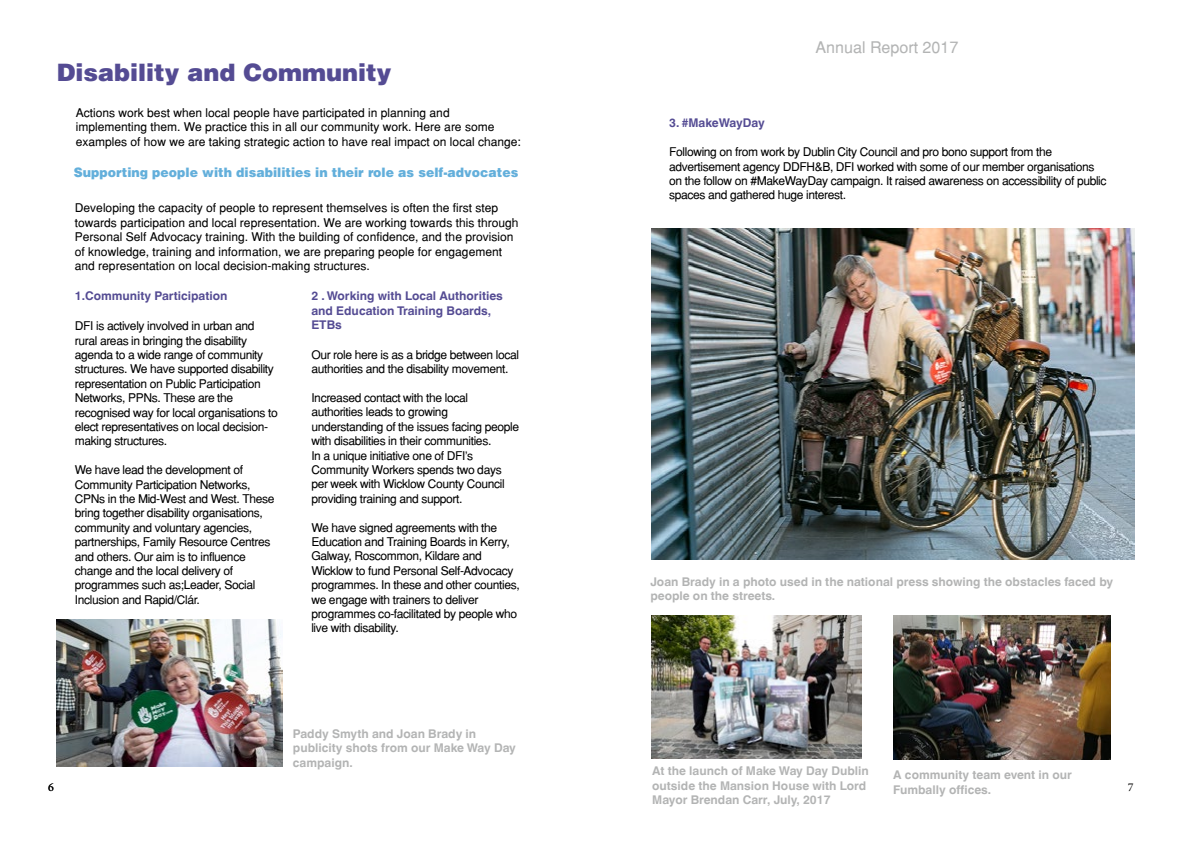
<style>
.page{position:relative;width:1191px;height:842px;background:#fff}
.page>*{position:absolute;margin:0;border:0;box-sizing:border-box;transform-origin:0 0}
.t1{font:900 24px "Helvetica";color:#544b93}
.t2{font:16px "Helvetica";color:#b3b4b4}
.t3{font:900 13px "Helvetica";color:#63afdb;scale:.96 1}
.t4{font:12px/14.4px "Helvetica";letter-spacing:-.03em;color:#000}
.t5{font:12px/14.4px "Helvetica";color:#000}
.t6{font:700 12px/14.4px "Helvetica World";color:#b3b4b4}
.t7{font:700 12px/14.4px "Helvetica World";color:#544b93}
.t8{font:12px "Minion Pro";color:#000}
</style>
<div class="page">
<img style="left:57px;top:619px;width:225px;height:147px">
<img style="left:652px;top:228px;width:482px;height:332px">
<img style="left:652px;top:616px;width:209px;height:142px">
<img style="left:893px;top:616px;width:217px;height:143px">
<h1 class="t1" style="left:57px;top:56px;width:336px">Disability and Community</h1>
<p class="t5" style="left:76px;top:105px;width:447px">Actions work best when local people have participated in planning and implementing them. We practice this in all our community work. Here are some examples of how we are taking strategic action to have real impact on local change:</p>
<p class="t3" style="left:74px;top:164px;width:464px">Supporting people with disabilities in their role as self-advocates</p>
<p class="t5" style="left:75px;top:201px;width:445px">Developing the capacity of people to represent themselves is often the first step towards participation and local representation. We are working towards this through Personal Self Advocacy training. With the building of confidence, and the provision of knowledge, training and information, we are preparing people for engagement and representation on local decision-making structures.</p>
<p class="t7" style="left:75px;top:289px;width:154px">1.Community Participation</p>
<p class="t4" style="left:75px;top:318px;width:204px">DFI is actively involved in urban and rural areas in bringing the disability agenda to a wide range of community structures. We have supported disability representation on Public Participation Networks, PPNs. These are the recognised way for local organisations to elect representatives on local decision&shy;making structures.</p>
<p class="t4" style="left:75px;top:462px;width:201px">We have lead the development of Community Participation Networks, CPNs in the Mid-West and West. These bring together disability organisations, community and voluntary agencies, partnerships, Family Resource Centres and others. Our aim is to influence change and the local delivery of programmes such as;Leader, Social Inclusion and Rapid/Clár.</p>
<p class="t7" style="left:311px;top:289px;width:193px">2 . Working with Local Authorities and Education Training Boards,<br>ETBs</p>
<p class="t4" style="left:311px;top:347px;width:209px">Our role here is as a bridge between local authorities and the disability movement.</p>
<p class="t4" style="left:311px;top:390px;width:209px">Increased contact with the local authorities leads to growing understanding of the issues facing people with disabilities in their communities.<br>In a unique initiative one of DFI’s Community Workers spends two days per week with Wicklow County Council providing training and support.</p>
<p class="t4" style="left:311px;top:520px;width:210px">We have signed agreements with the Education and Training Boards in Kerry, Galway, Roscommon, Kildare and Wicklow to fund Personal Self-Advocacy programmes. In these and other counties, we engage with trainers to deliver programmes co-facilitated by people who live with disability.</p>
<h2 class="t2" style="left:815px;top:38px;width:144px">Annual Report 2017</h2>
<p class="t7" style="left:669px;top:116px;width:97px">3. #MakeWayDay</p>
<p class="t4" style="left:669px;top:145px;width:439px">Following on from work by Dublin City Council and pro bono support from the advertisement agency DDFH&amp;B, DFI worked with some of our member organisations on the follow on #MakeWayDay campaign. It raised awareness on accessibility of public spaces and gathered huge interest.</p>
<p class="t6" style="left:650px;top:574px;width:464px">Joan Brady in a photo used in the national press showing the obstacles faced by people on the streets.</p>
<p class="t6" style="left:293px;top:726px;width:224px">Paddy Smyth and Joan Brady in publicity shots from our Make Way Day campaign.</p>
<p class="t6" style="left:652px;top:764px;width:218px">At the launch of Make Way Day Dublin outside the Mansion House with Lord<br>Mayor Brendan Carr, July, 2017</p>
<p class="t6" style="left:893px;top:768px;width:180px">A community team event in our<br>Fumbally offices.</p>
<p class="t8" style="left:48px;top:779px;width:7px">6</p>
<p class="t8" style="left:1127px;top:779px;width:7px">7</p>
</div>
